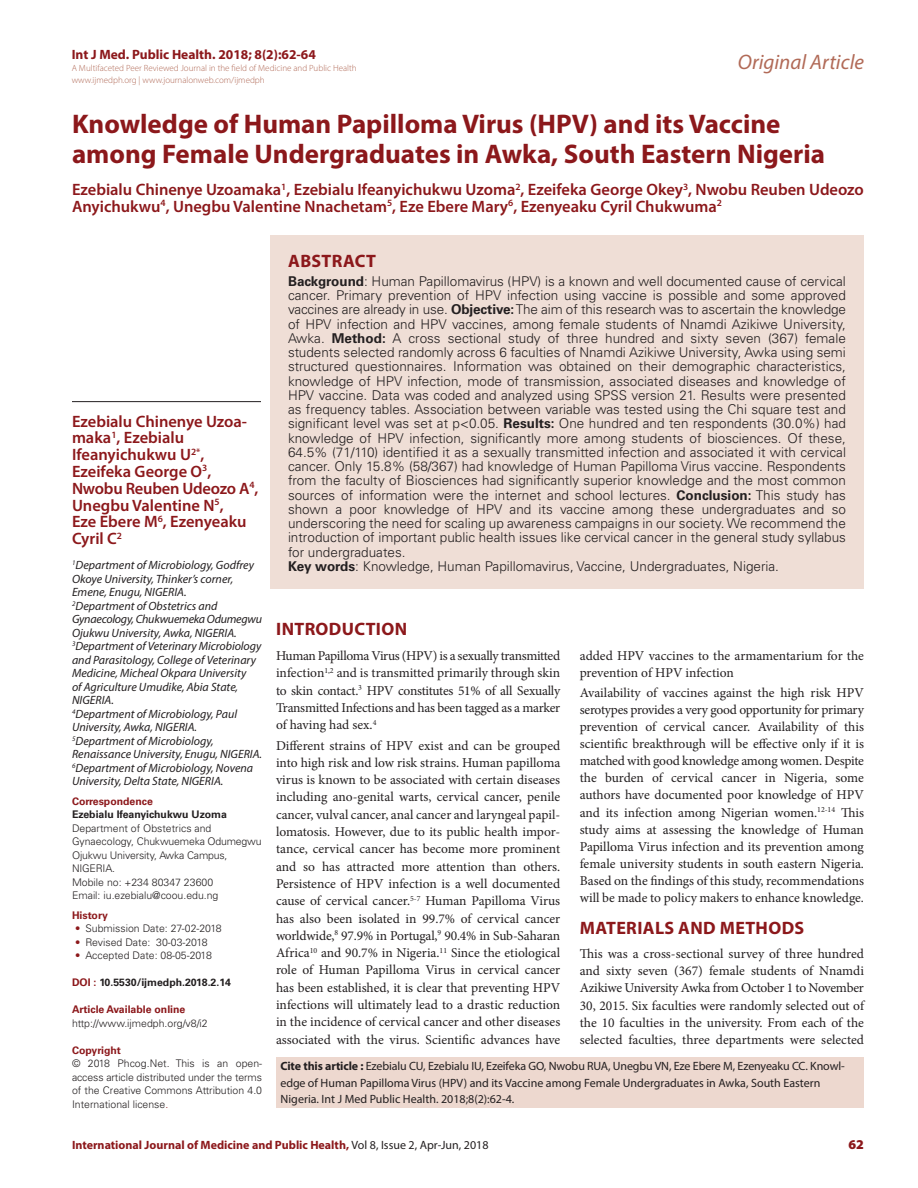
<style>
.page{position:relative;width:918px;height:1188px;background:#fff}
.page>*{position:absolute;margin:0;border:0;box-sizing:border-box;transform-origin:0 0}
.CT{font:700 27px/30px "Myriad Pro";color:#8c181b}
.t1{font:italic 21px "Myriad Pro";color:#b16a57}
._1_HD{font:700 18px "Myriad Pro";letter-spacing:.02em;color:#8c181b}
.CA{font:600 16.5px/16.8px "Myriad Pro";color:#8c181b}
.TXT{font:13.5px/17.2px "Minion Pro";color:#231f20;text-align:justify}
.ABS_TXT{font:300 13.5px/14.2px "Univers LT Std";color:#231f20;text-align:justify}
.t2{font:700 13.5px "Myriad Pro";color:#8c181b}
.RRH{font:900 13.5px "Myriad Pro";color:#8c181b}
.CA_Aff{font:italic 12px/13.5px "Myriad Pro";color:#231f20}
.LRH{font:12px/16.5px "Myriad Pro";color:#231f20}
.RRH-2{font:700 12px "Myriad Pro";color:#8c181b}
.ABS_AU_ADD{font:300 10.5px/13.5px "Univers LT Std";color:#231f20}
.ABS_AU_ADD-2{font:700 10.5px "Univers LT Std";color:#231f20}
.ABS_AU_ADD-3{font:700 10.5px "Univers LT Std";color:#8c181b}
.ABS_TXT-2{font:700 10.5px "Univers LT Std";color:#8c181b}
.t3{font:300 9px/12px "Myriad Pro";color:#b16a57}
.s1{font-weight:700}
.s2{color:#8c181b}
.s3{font-weight:400;color:#231f20}
</style>
<div class="page">
<hr style="left:72px;top:401px;width:189px;height:1px;background:#231f20">
<div style="left:276px;top:1057px;width:588px;height:51px;background:#edd8cf"></div>
<div style="left:270px;top:236px;width:594px;height:353px;background:#efded6"></div>
<p class="t2" style="left:72px;top:46px;width:246px">Int J Med. Public Health. 2018; 8(2):62-64</p>
<p class="t3" style="left:72px;top:62px;width:287px">A Multifaceted Peer Reviewed Journal in the field of Medicine and Public Health www.ijmedph.org | www.journalonweb.com/ijmedph</p>
<h2 class="t1" style="left:738px;top:49px;width:128px">Original Article</h2>
<p class="CT" style="left:72px;top:108px;width:755px">Knowledge of Human Papilloma Virus (HPV) and its Vaccine among Female Undergraduates in Awka, South Eastern Nigeria</p>
<p class="CA" style="left:72px;top:181px;width:793px">Ezebialu Chinenye Uzoamaka<sup>1</sup>, Ezebialu Ifeanyichukwu Uzoma<sup>2</sup>, Ezeifeka George Okey<sup>3</sup>, Nwobu Reuben Udeozo<br>Anyichukwu<sup>4</sup>, Unegbu Valentine Nnachetam<sup>5</sup>, Eze Ebere Mary<sup>6</sup>, Ezenyeaku Cyril Chukwuma<sup>2</sup></p>
<p class="_1_HD" style="left:288px;top:249px;width:89px">ABSTRACT</p>
<p class="ABS_TXT" style="left:288px;top:274px;width:560px"><span class="s1">Background</span>: Human Papillomavirus (HPV) is a known and well documented cause of cervical cancer. Primary prevention of HPV infection using vaccine is possible and some approved vaccines are already in use. <span class="s1">Objective:</span> The aim of this research was to ascertain the knowledge of HPV infection and HPV vaccines, among female students of Nnamdi Azikiwe University, Awka. <span class="s1">Method:</span> A cross sectional study of three hundred and sixty seven (367) female students selected randomly across 6 faculties of Nnamdi Azikiwe University, Awka using semi structured questionnaires. Information was obtained on their demographic characteristics, knowledge of HPV infection, mode of transmission, associated diseases and knowledge of HPV vaccine. Data was coded and analyzed using SPSS version 21. Results were presented as frequency tables. Association between variable was tested using the Chi square test and significant level was set at p&lt;0.05. <span class="s1">Results:</span> One hundred and ten respondents (30.0%) had knowledge of HPV infection, significantly more among students of biosciences. Of these, 64.5% (71/110) identified it as a sexually transmitted infection and associated it with cervical cancer. Only 15.8% (58/367) had knowledge of Human Papilloma Virus vaccine. Respondents from the faculty of Biosciences had significantly superior knowledge and the most common sources of information were the internet and school lectures. <span class="s1">Conclusion:</span> This study has shown a poor knowledge of HPV and its vaccine among these undergraduates and so underscoring the need for scaling up awareness campaigns in our society. We recommend the introduction of important public health issues like cervical cancer in the general study syllabus for undergraduates.</p>
<p class="ABS_TXT" style="left:288px;top:559px;width:493px"><span class="s1">Key words</span>: Knowledge, Human Papillomavirus, Vaccine, Undergraduates, Nigeria.</p>
<p class="CA" style="left:72px;top:412px;width:188px">Ezebialu Chinenye Uzoa&shy;maka<sup>1</sup>, Ezebialu<br>Ifeanyichukwu U<sup>2*</sup>,<br>Ezeifeka George O<sup>3</sup>,<br>Nwobu Reuben Udeozo A<sup>4</sup>,<br>Unegbu Valentine N<sup>5</sup>,<br>Eze Ebere M<sup>6</sup>, Ezenyeaku<br>Cyril C<sup>2</sup></p>
<p class="CA_Aff" style="left:72px;top:558px;width:183px"><sup>1</sup>Department of Microbiology, Godfrey<br>Okoye University, Thinker’s corner,<br>Emene, Enugu, NIGERIA.</p>
<p class="CA_Aff" style="left:72px;top:599px;width:192px"><sup>2</sup>Department of Obstetrics and<br>Gynaecology, Chukwuemeka Odumegwu<br>Ojukwu University, Awka, NIGERIA.</p>
<p class="CA_Aff" style="left:72px;top:639px;width:191px"><sup>3</sup>Department of Veterinary Microbiology and Parasitology, College of Veterinary Medicine, Micheal Okpara University<br>of Agriculture Umudike, Abia State, NIGERIA.</p>
<p class="CA_Aff" style="left:72px;top:707px;width:167px"><sup>4</sup>Department of Microbiology, Paul<br>University, Awka, NIGERIA.</p>
<p class="CA_Aff" style="left:72px;top:734px;width:192px"><sup>5</sup>Department of Microbiology,<br>Renaissance University, Enugu, NIGERIA.</p>
<p class="CA_Aff" style="left:72px;top:761px;width:183px"><sup>6</sup>Department of Microbiology, Novena<br>University, Delta State, NIGERIA.</p>
<p class="ABS_TXT-2" style="left:72px;top:795px;width:82px">Correspondence</p>
<p class="ABS_AU_ADD-2" style="left:72px;top:808px;width:156px">Ezebialu Ifeanyichukwu Uzoma</p>
<p class="ABS_AU_ADD" style="left:72px;top:821px;width:191px">Department of Obstetrics and<br>Gynaecology, Chukwuemeka Odumegwu<br>Ojukwu University, Awka Campus,<br>NIGERIA.</p>
<p class="ABS_AU_ADD" style="left:72px;top:875px;width:143px">Mobile no: +234 80347 23600</p>
<p class="ABS_AU_ADD" style="left:72px;top:889px;width:148px">Email: iu.ezebialu@coou.edu.ng</p>
<p class="ABS_TXT-2" style="left:72px;top:909px;width:37px">History</p>
<p class="ABS_AU_ADD" style="left:75px;top:922px;width:148px"><span class="s2">•</span> Submission Date: 27-02-2018</p>
<p class="ABS_AU_ADD" style="left:75px;top:935px;width:134px"><span class="s2">•</span> Revised Date: 30-03-2018</p>
<p class="ABS_AU_ADD" style="left:75px;top:949px;width:138px"><span class="s2">•</span> Accepted Date: 08-05-2018</p>
<p class="ABS_AU_ADD-2" style="left:72px;top:976px;width:161px"><span class="s2">DOI :</span> 10.5530/ijmedph.2018.2.14</p>
<p class="ABS_AU_ADD-3" style="left:72px;top:1003px;width:115px">Article Available online</p>
<p class="ABS_AU_ADD" style="left:72px;top:1016px;width:137px">http://www.ijmedph.org/v8/i2</p>
<p class="ABS_AU_ADD-3" style="left:72px;top:1044px;width:50px">Copyright</p>
<p class="ABS_AU_ADD" style="left:72px;top:1057px;width:192px;text-align:justify">© 2018 Phcog.Net. This is an open&shy;access article distributed under the terms of the Creative Commons Attribution 4.0<br>International license<span class="s2">.</span></p>
<p class="LRH" style="left:280px;top:1058px;width:566px"><span class="s1">Cite this article :</span> Ezebialu CU, Ezebialu IU, Ezeifeka GO, Nwobu RUA, Unegbu VN, Eze Ebere M, Ezenyeaku CC. Knowl&shy;edge of Human Papilloma Virus (HPV) and its Vaccine among Female Undergraduates in Awka, South Eastern<br>Nigeria. Int J Med Public Health. 2018;8(2):62-4.</p>
<p class="_1_HD" style="left:276px;top:617px;width:132px">INTRODUCTION</p>
<p class="TXT" style="left:276px;top:647px;width:286px">Human Papilloma Virus (HPV) is a sexually transmitted infection<sup>1,2</sup> and is transmitted primarily through skin to skin contact.<sup>3</sup> HPV constitutes 51% of all Sexually Transmitted Infections and has been tagged as a marker of having had sex.<sup>4</sup></p>
<p class="TXT" style="left:276px;top:737px;width:286px">Different strains of HPV exist and can be grouped into high risk and low risk strains. Human papilloma virus is known to be associated with certain diseases including ano-genital warts, cervical cancer, penile cancer, vulval cancer, anal cancer and laryngeal papil&shy;lomatosis. However, due to its public health impor&shy;tance, cervical cancer has become more prominent and so has attracted more attention than others.<br>Persistence of HPV infection is a well documented cause of cervical cancer.<sup>5-7</sup> Human Papilloma Virus has also been isolated in 99.7% of cervical cancer worldwide,<sup>8</sup> 97.9% in Portugal,<sup>9</sup> 90.4% in Sub-Saharan Africa<sup>10</sup> and 90.7% in Nigeria.<sup>11</sup> Since the etiological role of Human Papilloma Virus in cervical cancer has been established, it is clear that preventing HPV infections will ultimately lead to a drastic reduction in the incidence of cervical cancer and other diseases associated with the virus. Scientific advances have</p>
<p class="TXT" style="left:580px;top:647px;width:286px">added HPV vaccines to the armamentarium for the prevention of HPV infection</p>
<p class="TXT" style="left:580px;top:684px;width:286px">Availability of vaccines against the high risk HPV serotypes provides a very good opportunity for primary prevention of cervical cancer. Availability of this scientific breakthrough will be effective only if it is matched with good knowledge among women. Despite the burden of cervical cancer in Nigeria, some authors have documented poor knowledge of HPV and its infection among Nigerian women.<sup>12-14</sup> This study aims at assessing the knowledge of Human Papilloma Virus infection and its prevention among female university students in south eastern Nigeria.<br>Based on the findings of this study, recommendations will be made to policy makers to enhance knowledge.</p>
<p class="_1_HD" style="left:580px;top:916px;width:226px">MATERIALS AND METHODS</p>
<p class="TXT" style="left:580px;top:946px;width:286px">This was a cross-sectional survey of three hundred and sixty seven (367) female students of Nnamdi Azikiwe University Awka from October 1 to November 30, 2015. Six faculties were randomly selected out of the 10 faculties in the university. From each of the selected faculties, three departments were selected</p>
<p class="RRH-2" style="left:72px;top:1137px;width:418px">International Journal of Medicine and Public Health, <span class="s3">Vol 8, Issue 2, Apr-Jun, 2018</span></p>
<p class="RRH" style="left:849px;top:1136px;width:17px">62</p>
</div>
